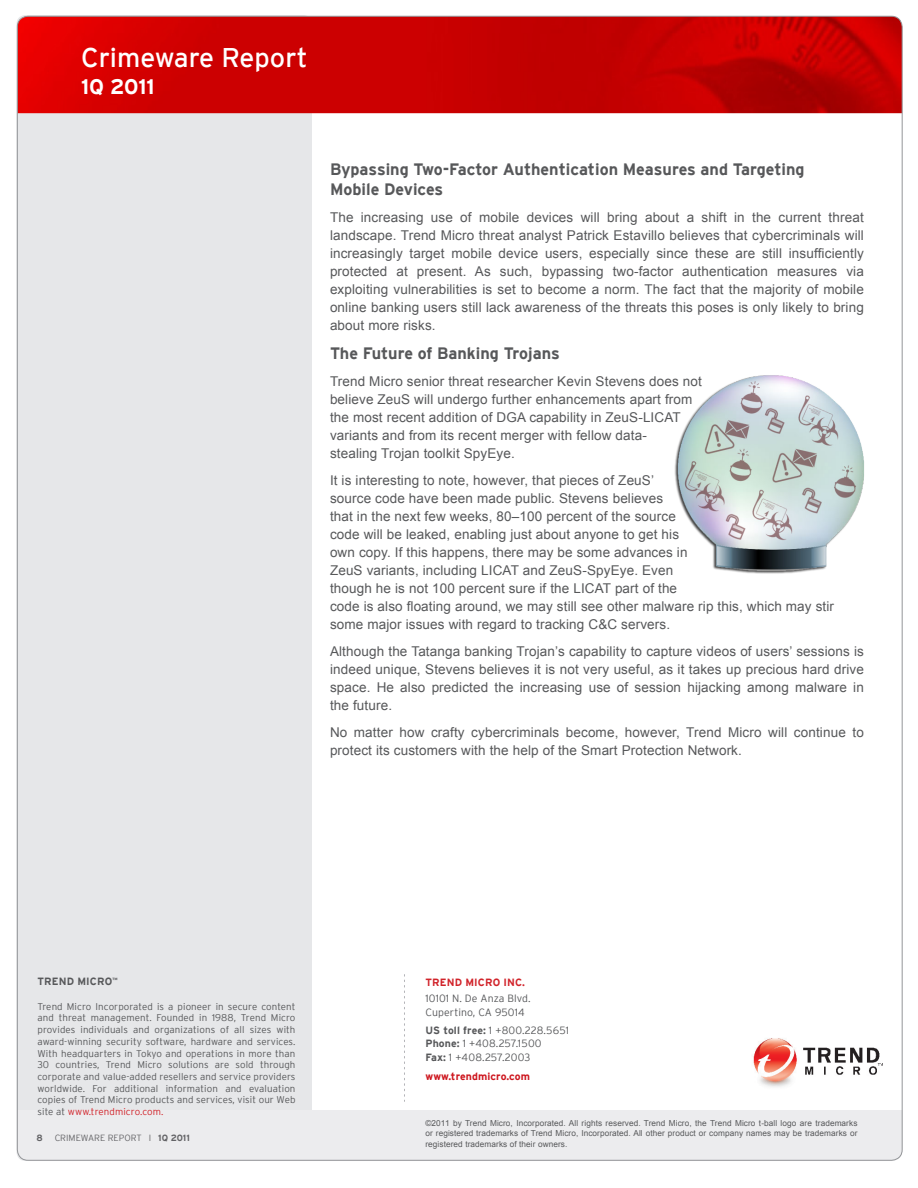
<style>
.page{position:relative;width:918px;height:1188px;background:#fff}
.page>*{position:absolute;margin:0;border:0;box-sizing:border-box;transform-origin:0 0}
.header_title{font:27px "Interstate";color:#fff}
.header_subtitle{font:700 21px "Interstate";color:#fff}
.heading_3{font:700 16.5px/19.8px "Interstate";color:#57585a}
.body_text{font:13.5px/18px "Arial";letter-spacing:.01em;color:#57585a;text-align:justify}
.body_text_1{font:13.5px/18px "Arial";letter-spacing:.01em;color:#57585a}
.company_information{font:300 10.5px "Interstate";letter-spacing:.01em;color:#57585a}
.company_address{font:700 10.5px "Interstate";letter-spacing:.01em;color:#cd151d}
.company_address-2{font:700 10.5px "Interstate";letter-spacing:.01em;color:#d1232a}
.company_information-2{font:700 10.5px "Interstate";letter-spacing:.01em;color:#57585a}
.company_information-3{font:300 9.75px/11.7px "Interstate";letter-spacing:.01em;color:#57585a;text-align:justify}
.page_number{font:300 9px "Interstate";color:#636366}
.page_number-2{font:700 9px "Interstate";color:#636366}
.t1{font:8.25px/10.5px "Arial";letter-spacing:.01em;color:#57585a;text-align:justify}
.s1{color:#d1232a}
.s2{font-weight:700}
</style>
<div class="page">
<div style="left:16px;top:15px;width:296px;height:1146px;background:#e6e7e9;border-radius:9px"></div>
<div style="left:18px;top:1110px;width:884px;height:51px;background:#ececee"></div>
<img style="left:17px;top:16px;width:884px;height:97px">
<img style="left:753px;top:1038px;width:129px;height:49px">
<svg style="left:404px;top:974px;width:1px;height:128px"></svg>
<img style="left:674px;top:370px;width:229px;height:221px">
<p class="header_title" style="left:81px;top:42px;width:228px">Crimeware Report</p>
<p class="header_subtitle" style="left:81px;top:74px;width:75px">1Q 2011</p>
<p class="heading_3" style="left:330px;top:159px;width:476px">Bypassing Two-Factor Authentication Measures and Targeting<br>Mobile Devices</p>
<p class="body_text" style="left:330px;top:208px;width:535px">The increasing use of mobile devices will bring about a shift in the current threat landscape. Trend Micro threat analyst Patrick Estavillo believes that cybercriminals will increasingly target mobile device users, especially since these are still insufficiently protected at present. As such, bypassing two-factor authentication measures via exploiting vulnerabilities is set to become a norm. The fact that the majority of mobile online banking users still lack awareness of the threats this poses is only likely to bring about more risks.</p>
<p class="heading_3" style="left:330px;top:343px;width:231px">The Future of Banking Trojans</p>
<p class="body_text_1" style="left:330px;top:372px;width:373px">Trend Micro senior threat researcher Kevin Stevens does not believe ZeuS will undergo further enhancements apart from the most recent addition of DGA capability in ZeuS-LICAT variants and from its recent merger with fellow data-<br>stealing Trojan toolkit SpyEye.</p>
<p class="body_text_1" style="left:330px;top:471px;width:506px">It is interesting to note, however, that pieces of ZeuS’<br>source code have been made public. Stevens believes<br>that in the next few weeks, 80–100 percent of the source<br>code will be leaked, enabling just about anyone to get his<br>own copy. If this happens, there may be some advances in<br>ZeuS variants, including LICAT and ZeuS-SpyEye. Even<br>though he is not 100 percent sure if the LICAT part of the<br>code is also floating around, we may still see other malware rip this, which may stir some major issues with regard to tracking C&amp;C servers.</p>
<p class="body_text" style="left:330px;top:642px;width:535px">Although the Tatanga banking Trojan’s capability to capture videos of users’ sessions is indeed unique, Stevens believes it is not very useful, as it takes up precious hard drive space. He also predicted the increasing use of session hijacking among malware in the future.</p>
<p class="body_text" style="left:330px;top:723px;width:535px">No matter how crafty cybercriminals become, however, Trend Micro will continue to protect its customers with the help of the Smart Protection Network.</p>
<p class="company_information-2" style="left:38px;top:976px;width:81px">TREND MICRO<sup>™</sup></p>
<p class="company_information-3" style="left:38px;top:1000px;width:260px">Trend Micro Incorporated is a pioneer in secure content and threat management. Founded in 1988, Trend Micro provides individuals and organizations of all sizes with award-winning security software, hardware and services.<br>With headquarters in Tokyo and operations in more than 30 countries, Trend Micro solutions are sold through corporate and value-added resellers and service providers worldwide. For additional information and evaluation copies of Trend Micro products and services, visit our Web site at <span class="s1">www.trendmicro.com.</span></p>
<p class="page_number-2" style="left:37px;top:1133px;width:8px">8</p>
<p class="page_number" style="left:55px;top:1133px;width:137px">CRIMEWARE REPORT I <span class="s2">1Q 2011</span></p>
<p class="company_address-2" style="left:425px;top:976px;width:101px">TREND MICRO INC.</p>
<p class="company_information" style="left:425px;top:992px;width:107px">10101 N. De Anza Blvd.</p>
<p class="company_information" style="left:425px;top:1006px;width:101px">Cupertino, CA 95014</p>
<p class="company_information" style="left:425px;top:1024px;width:145px"><span class="s2">US toll free:</span> 1 +800.228.5651</p>
<p class="company_information" style="left:425px;top:1037px;width:118px"><span class="s2">Phone:</span> 1 +408.257.1500</p>
<p class="company_information" style="left:425px;top:1051px;width:106px"><span class="s2">Fax:</span> 1 +408.257.2003</p>
<p class="company_address" style="left:425px;top:1070px;width:106px">www.trendmicro.com</p>
<p class="t1" style="left:425px;top:1118px;width:433px">©2011 by Trend Micro, Incorporated. All rights reserved. Trend Micro, the Trend Micro t-ball logo are trademarks or registered trademarks of Trend Micro, Incorporated. All other product or company names may be trademarks or registered trademarks of their owners.</p>
</div>
